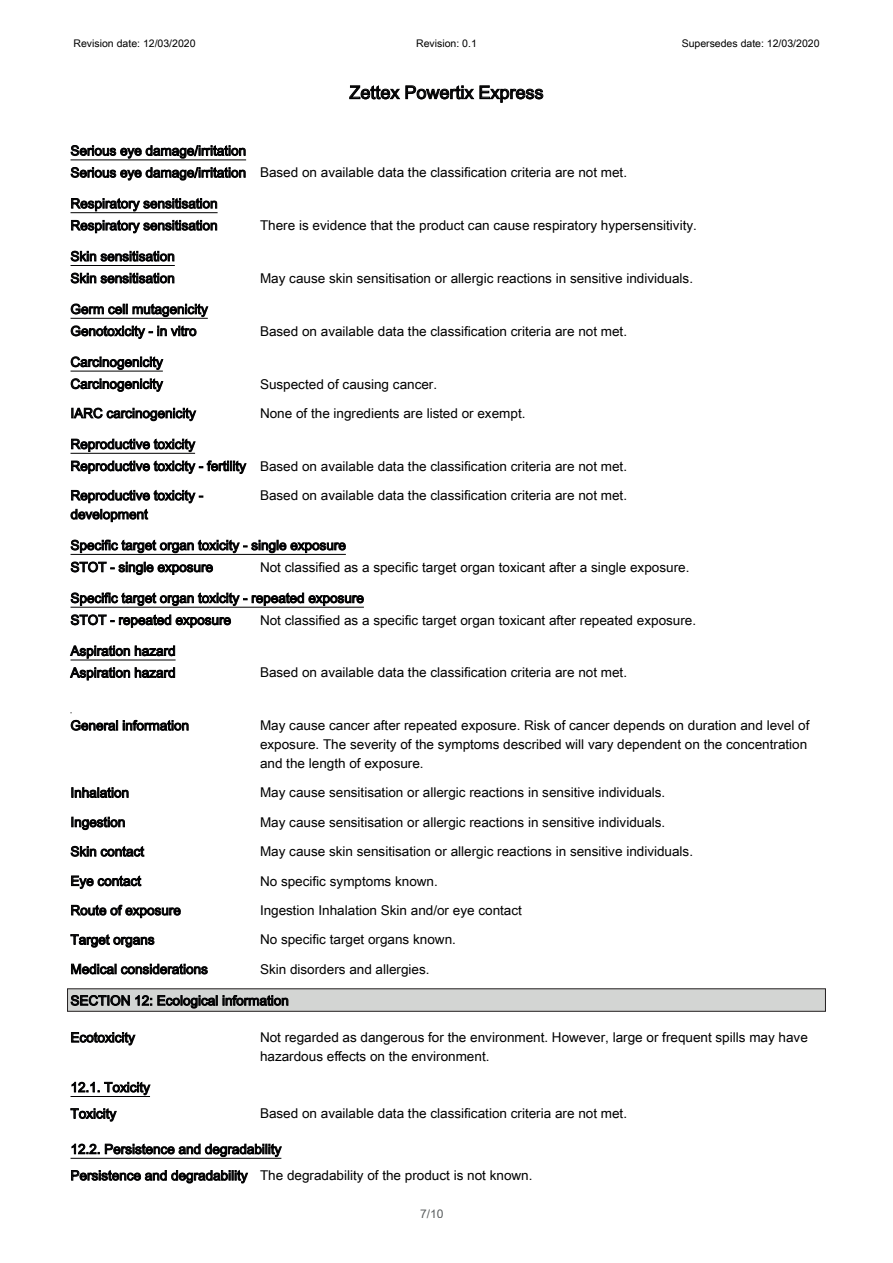
<style>
.page{position:relative;width:893px;height:1263px;background:#fff}
.page>*{position:absolute;margin:0;border:0;box-sizing:border-box;transform-origin:0 0}
.t1{font:18px "Arial Unicode MS";color:#000001}
.t2{font:13.5px/21.9px "Arial Unicode MS";color:#000001}
.t3{font:12px "Arial Unicode MS";color:#5a5e5f}
.t4{font:10.5px "Arial Unicode MS";color:#000001}
</style>
<div class="page">
<hr style="left:70px;top:159px;width:176px;height:1px;background:#000001">
<svg style="left:71px;top:145px;width:175px;height:14px"></svg>
<svg style="left:71px;top:167px;width:175px;height:14px"></svg>
<hr style="left:70px;top:212px;width:147px;height:1px;background:#000001">
<svg style="left:71px;top:198px;width:146px;height:13px"></svg>
<svg style="left:71px;top:220px;width:146px;height:13px"></svg>
<hr style="left:70px;top:265px;width:105px;height:1px;background:#000001">
<svg style="left:71px;top:251px;width:103px;height:11px"></svg>
<svg style="left:71px;top:273px;width:103px;height:11px"></svg>
<hr style="left:70px;top:318px;width:138px;height:1px;background:#000001">
<svg style="left:71px;top:304px;width:137px;height:13px"></svg>
<svg style="left:71px;top:325px;width:125px;height:14px"></svg>
<hr style="left:70px;top:371px;width:93px;height:1px;background:#000001">
<svg style="left:71px;top:356px;width:92px;height:14px"></svg>
<svg style="left:71px;top:378px;width:92px;height:14px"></svg>
<svg style="left:72px;top:407px;width:124px;height:14px"></svg>
<hr style="left:70px;top:453px;width:125px;height:1px;background:#000001">
<svg style="left:71px;top:439px;width:125px;height:13px"></svg>
<svg style="left:71px;top:460px;width:175px;height:14px"></svg>
<svg style="left:71px;top:490px;width:132px;height:13px"></svg>
<svg style="left:71px;top:509px;width:77px;height:13px"></svg>
<hr style="left:70px;top:554px;width:276px;height:1px;background:#000001">
<svg style="left:71px;top:540px;width:275px;height:13px"></svg>
<svg style="left:71px;top:562px;width:142px;height:13px"></svg>
<hr style="left:70px;top:607px;width:294px;height:1px;background:#000001">
<svg style="left:71px;top:592px;width:293px;height:14px"></svg>
<svg style="left:71px;top:614px;width:160px;height:14px"></svg>
<hr style="left:70px;top:660px;width:106px;height:1px;background:#000001">
<svg style="left:70px;top:645px;width:105px;height:36px"></svg>
<svg style="left:71px;top:720px;width:118px;height:11px"></svg>
<svg style="left:72px;top:787px;width:57px;height:11px"></svg>
<svg style="left:72px;top:817px;width:53px;height:13px"></svg>
<svg style="left:71px;top:846px;width:73px;height:11px"></svg>
<svg style="left:71px;top:875px;width:70px;height:14px"></svg>
<svg style="left:71px;top:905px;width:110px;height:13px"></svg>
<svg style="left:70px;top:934px;width:84px;height:14px"></svg>
<svg style="left:71px;top:963px;width:137px;height:12px"></svg>
<div style="left:67px;top:988px;width:758px;height:24px;background:#d3d5d3;border:1px solid #231f20"></div>
<svg style="left:71px;top:995px;width:146px;height:14px"></svg>
<svg style="left:223px;top:995px;width:65px;height:11px"></svg>
<svg style="left:71px;top:1032px;width:65px;height:13px"></svg>
<hr style="left:70px;top:1096px;width:80px;height:1px;background:#000001">
<svg style="left:72px;top:1082px;width:79px;height:13px"></svg>
<svg style="left:70px;top:1108px;width:47px;height:14px"></svg>
<hr style="left:70px;top:1158px;width:211px;height:1px;background:#000001">
<svg style="left:72px;top:1144px;width:210px;height:13px"></svg>
<svg style="left:71px;top:1170px;width:177px;height:13px"></svg>
<svg style="left:349px;top:85px;width:194px;height:18px"></svg>
<p class="t4" style="left:74px;top:35px;width:123px">Revision date: 12/03/2020</p>
<p class="t4" style="left:416px;top:35px;width:62px">Revision: 0.1</p>
<p class="t4" style="left:681px;top:35px;width:139px">Supersedes date: 12/03/2020</p>
<h1 class="t1" style="left:349px;top:79px;width:196px">Zettex Powertix Express</h1>
<p class="t2" style="left:70px;top:139px;width:558px">Serious eye damage/irritation<br>Serious eye damage/irritation Based on available data the classification criteria are not met.</p>
<p class="t2" style="left:70px;top:192px;width:148px">Respiratory sensitisation<br>Respiratory sensitisation</p>
<p class="t2" style="left:260px;top:214px;width:438px">There is evidence that the product can cause respiratory hypersensitivity.</p>
<p class="t2" style="left:70px;top:245px;width:106px">Skin sensitisation<br>Skin sensitisation</p>
<p class="t2" style="left:70px;top:298px;width:139px">Germ cell mutagenicity<br>Genotoxicity - in vitro</p>
<p class="t2" style="left:70px;top:351px;width:94px">Carcinogenicity<br>Carcinogenicity</p>
<p class="t2" style="left:260px;top:267px;width:434px">May cause skin sensitisation or allergic reactions in sensitive individuals.</p>
<p class="t2" style="left:260px;top:320px;width:368px">Based on available data the classification criteria are not met.</p>
<p class="t2" style="left:260px;top:373px;width:179px">Suspected of causing cancer.</p>
<p class="t2" style="left:70px;top:402px;width:127px">IARC carcinogenicity</p>
<p class="t2" style="left:260px;top:402px;width:267px">None of the ingredients are listed or exempt.</p>
<p class="t2" style="left:70px;top:433px;width:558px">Reproductive toxicity<br>Reproductive toxicity - fertility Based on available data the classification criteria are not met.</p>
<p class="t2" style="left:70px;top:486px;width:134px;line-height:18.9px">Reproductive toxicity - development</p>
<p class="t2" style="left:260px;top:484px;width:368px">Based on available data the classification criteria are not met.</p>
<p class="t2" style="left:70px;top:534px;width:277px">Specific target organ toxicity - single exposure<br>STOT - single exposure</p>
<p class="t2" style="left:260px;top:556px;width:431px">Not classified as a specific target organ toxicant after a single exposure.</p>
<p class="t2" style="left:70px;top:587px;width:295px">Specific target organ toxicity - repeated exposure<br>STOT - repeated exposure</p>
<p class="t2" style="left:260px;top:609px;width:437px">Not classified as a specific target organ toxicant after repeated exposure.</p>
<p class="t2" style="left:70px;top:640px;width:107px">Aspiration hazard<br>Aspiration hazard</p>
<p class="t2" style="left:260px;top:661px;width:368px">Based on available data the classification criteria are not met.</p>
<p class="t2" style="left:70px;top:714px;width:120px">General information</p>
<p class="t2" style="left:260px;top:716px;width:551px;line-height:18.9px">May cause cancer after repeated exposure. Risk of cancer depends on duration and level of exposure. The severity of the symptoms described will vary dependent on the concentration and the length of exposure.</p>
<p class="t2" style="left:70px;top:781px;width:60px">Inhalation</p>
<p class="t2" style="left:260px;top:781px;width:407px">May cause sensitisation or allergic reactions in sensitive individuals.</p>
<p class="t2" style="left:70px;top:811px;width:56px">Ingestion</p>
<p class="t2" style="left:260px;top:811px;width:407px">May cause sensitisation or allergic reactions in sensitive individuals.</p>
<p class="t2" style="left:70px;top:840px;width:75px">Skin contact</p>
<p class="t2" style="left:260px;top:840px;width:434px">May cause skin sensitisation or allergic reactions in sensitive individuals.</p>
<p class="t2" style="left:70px;top:870px;width:72px">Eye contact</p>
<p class="t2" style="left:260px;top:870px;width:179px">No specific symptoms known.</p>
<p class="t2" style="left:70px;top:899px;width:112px">Route of exposure</p>
<p class="t2" style="left:260px;top:899px;width:263px">Ingestion Inhalation Skin and/or eye contact</p>
<p class="t2" style="left:70px;top:928px;width:85px">Target organs</p>
<p class="t2" style="left:260px;top:928px;width:197px">No specific target organs known.</p>
<p class="t2" style="left:70px;top:958px;width:139px">Medical considerations</p>
<p class="t2" style="left:260px;top:958px;width:171px">Skin disorders and allergies.</p>
<p class="t2" style="left:70px;top:989px;width:220px">SECTION 12: Ecological information</p>
<p class="t2" style="left:70px;top:1026px;width:66px">Ecotoxicity</p>
<p class="t2" style="left:260px;top:1028px;width:549px;line-height:18.9px">Not regarded as dangerous for the environment. However, large or frequent spills may have hazardous effects on the environment.</p>
<p class="t2" style="left:70px;top:1074px;width:81px;line-height:26.4px">12.1. Toxicity<br>Toxicity</p>
<p class="t2" style="left:260px;top:1102px;width:368px">Based on available data the classification criteria are not met.</p>
<p class="t2" style="left:70px;top:1136px;width:463px;line-height:26.4px">12.2. Persistence and degradability<br>Persistence and degradability The degradability of the product is not known.</p>
<p class="t3" style="left:420px;top:1205px;width:25px">7/10</p>
</div>
